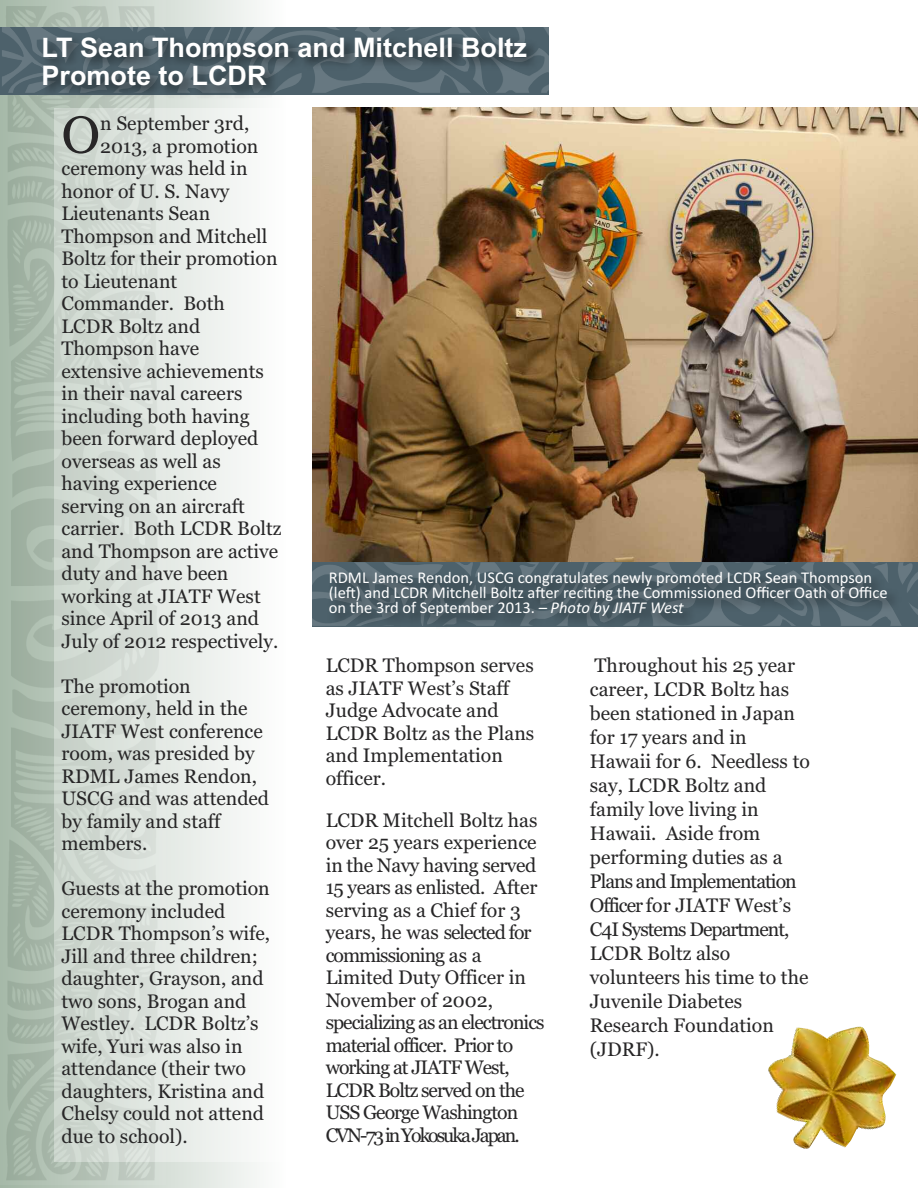
<style>
.page{position:relative;width:918px;height:1188px;background:#fff}
.page>*{position:absolute;margin:0;border:0;box-sizing:border-box;transform-origin:0 0}
.t1{font:51.9px "Georgia";color:#272627}
.t2{font:700 27px/28.5px "Arial";color:#fff}
.t3{font:19.5px/22.5px "Georgia";color:#272627}
.t4{font:19.5px/22.5px "Georgia";letter-spacing:-.05em;color:#272627}
.t5{font:16.5px/15px "Calibri";color:#fff}
.s1{font-style:italic}
</style>
<div class="page">
<img style="left:312px;top:108px;width:606px;height:454px">
<img style="left:0;top:0;width:165px;height:1184px">
<div style="left:54px;top:108px;width:235px;height:1053px;background:#fff;opacity:.34"></div>
<img style="left:768px;top:1026px;width:128px;height:123px">
<img style="left:7px;top:23px;width:582px;height:94px">
<img style="left:312px;top:562px;width:606px;height:65px">
<h2 class="t2" style="left:42px;top:33px;width:487px">LT Sean Thompson and Mitchell Boltz<br>Promote to LCDR</h2>
<h1 class="t1" style="left:62px;top:104px;width:40px">O</h1>
<p class="t3" style="left:100px;top:112px;width:151px">n September 3rd,</p>
<p class="t3" style="left:100px;top:135px;width:160px">2013, a promotion</p>
<p class="t3" style="left:61px;top:157px;width:188px">ceremony was held in</p>
<p class="t3" style="left:61px;top:180px;width:169px">honor of U. S. Navy</p>
<p class="t3" style="left:61px;top:202px;width:150px">Lieutenants Sean</p>
<p class="t3" style="left:62px;top:225px;width:207px">Thompson and Mitchell</p>
<p class="t3" style="left:61px;top:247px;width:218px">Boltz for their promotion</p>
<p class="t3" style="left:62px;top:270px;width:117px">to Lieutenant</p>
<p class="t3" style="left:62px;top:292px;width:165px">Commander. Both</p>
<p class="t3" style="left:62px;top:315px;width:140px">LCDR Boltz and</p>
<p class="t3" style="left:62px;top:337px;width:139px">Thompson have</p>
<p class="t3" style="left:62px;top:360px;width:204px">extensive achievements</p>
<p class="t3" style="left:61px;top:382px;width:182px">in their naval careers</p>
<p class="t3" style="left:62px;top:405px;width:190px">including both having</p>
<p class="t3" style="left:62px;top:427px;width:199px">been forward deployed</p>
<p class="t3" style="left:62px;top:450px;width:161px">overseas as well as</p>
<p class="t3" style="left:62px;top:472px;width:157px">having experience</p>
<p class="t3" style="left:62px;top:495px;width:185px">serving on an aircraft</p>
<p class="t3" style="left:62px;top:517px;width:222px">carrier. Both LCDR Boltz</p>
<p class="t3" style="left:62px;top:540px;width:218px">and Thompson are active</p>
<p class="t3" style="left:62px;top:562px;width:168px">duty and have been</p>
<p class="t3" style="left:62px;top:585px;width:201px">working at JIATF West</p>
<p class="t3" style="left:62px;top:607px;width:199px">since April of 2013 and</p>
<p class="t3" style="left:62px;top:630px;width:218px">July of 2012 respectively.</p>
<p class="t3" style="left:61px;top:675px;width:209px">The promotion ceremony, held in the<br>JIATF West conference room, was presided by<br>RDML James Rendon,<br>USCG and was attended by family and staff members.</p>
<p class="t3" style="left:61px;top:877px;width:210px">Guests at the promotion ceremony included<br>LCDR Thompson’s wife,<br>Jill and three children; daughter, Grayson, and two sons, Brogan and<br>Westley. LCDR Boltz’s wife, Yuri was also in attendance (their two daughters, Kristina and<br>Chelsy could not attend due to school).</p>
<p class="t5" style="left:329px;top:570px;width:560px">RDML James Rendon, USCG congratulates newly promoted LCDR Sean Thompson (left) and LCDR Mitchell Boltz after reciting the Commissioned Officer Oath of Office on the 3rd of September 2013. <span class="s1">– Photo by JIATF West</span></p>
<p class="t3" style="left:326px;top:655px;width:210px">LCDR Thompson serves as JIATF West’s Staff<br>Judge Advocate and<br>LCDR Boltz as the Plans and Implementation officer.</p>
<p class="t4" style="left:326px;top:809px;width:220px">LCDR Mitchell Boltz has over 25 years experience in the Navy having served<br>15 years as enlisted. After serving as a Chief for 3 years, he was selectedfor commissioning as a<br>Limited Duty Officer in<br>November of 2002, specializing as an electronics material officer. Prior to working at JIATF West,<br>LCDR Boltz served on the<br>USS George Washington<br>CVN-73inYokosukaJapan.</p>
<p class="t3" style="left:590px;top:654px;width:222px;line-height:24px">Throughout his 25 year career, LCDR Boltz has been stationed in Japan for 17 years and in<br>Hawaii for 6. Needless to say, LCDR Boltz and family love living in<br>Hawaii. Aside from performing duties as a<br>Plans and Implementation<br>Officer for JIATF West’s<br>C4I Systems Department,<br>LCDR Boltz also volunteers his time to the<br>Juvenile Diabetes<br>Research Foundation (JDRF).</p>
</div>
